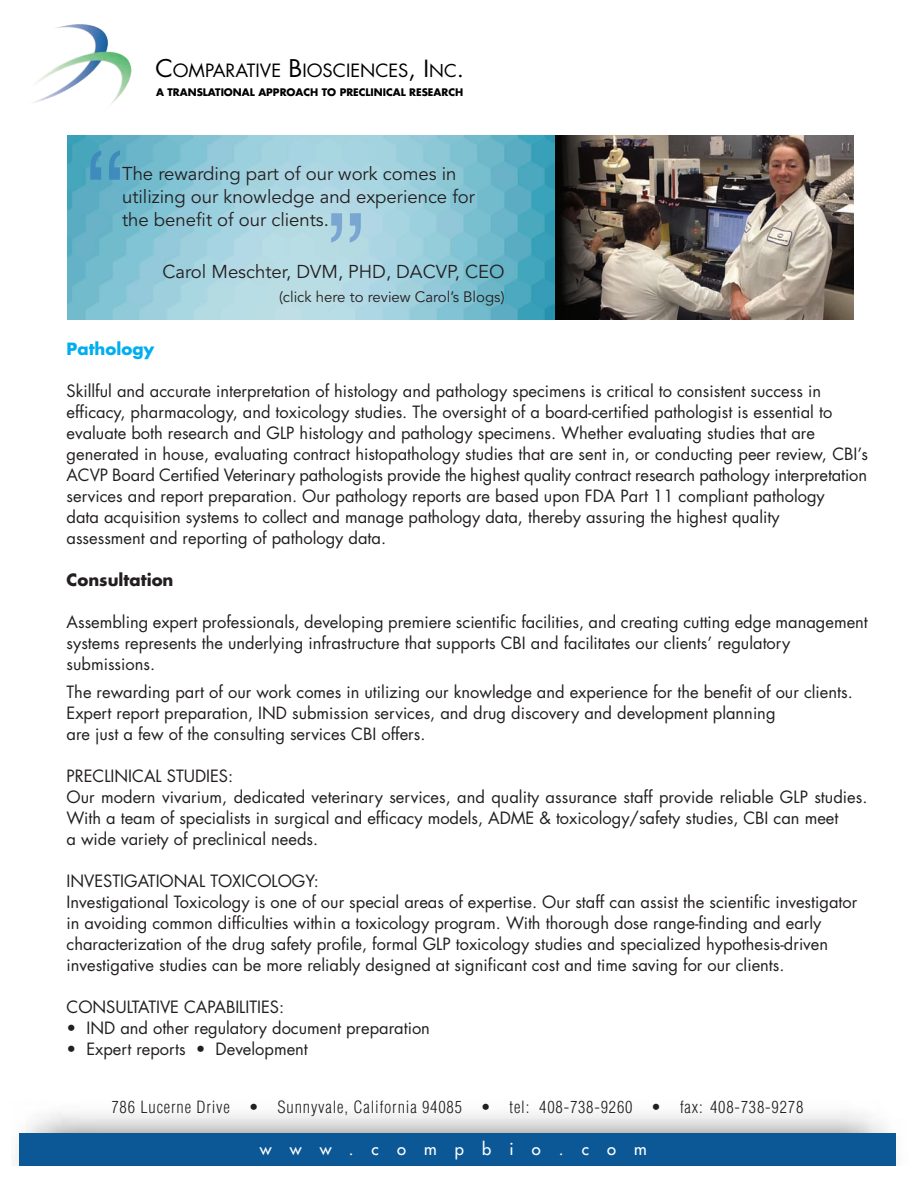
<style>
.page{position:relative;width:918px;height:1188px;background:#fff}
.page>*{position:absolute;margin:0;border:0;box-sizing:border-box;transform-origin:0 0}
.t1{font:18.6px/23.2px "Avenir";color:#231f20}
.t2{font:17.85px "Futura";color:#000}
.t3{font:16.5px/21px "Futura";color:#231f20}
.t4{font:300 condensed 16.5px "Helvetica";letter-spacing:.05em;color:#231f20}
.t5{font:16.5px "Futura";letter-spacing:1.1em;color:#fff}
.t6{font:700 16.5px "Futura";color:#231f20}
.t7{font:700 16.5px "Futura";color:#00aeef}
.t8{font:15px "Avenir";color:#231f20}
.t9{font:700 10.2px "Futura";color:#000}
.s1{font-size:23.7px}
.s2{font-size:23.1px}
.s3{font-size:17.25px}
</style>
<div class="page">
<img style="left:33px;top:24px;width:99px;height:81px">
<div style="left:19px;top:1133px;width:877px;height:33px;background:#0c5896"></div>
<img style="left:68px;top:135px;width:786px;height:185px">
<img style="left:90px;top:150px;width:30px;height:30px">
<img style="left:331px;top:213px;width:30px;height:30px">
<p class="t2" style="left:155px;top:63px;width:310px"><span class="s1">C</span>OMPARATIVE <span class="s1">B</span>IOSCIENCES<span class="s1">,</span> <span class="s2">I</span><span class="s3">NC</span><span class="s2">.</span></p>
<p class="t9" style="left:156px;top:88px;width:309px">A TRANSLATIONAL APPROACH TO PRECLINICAL RESEARCH</p>
<p class="t1" style="left:122px;top:164px;width:354px">The rewarding part of our work comes in utilizing our knowledge and experience for the benefit of our clients.</p>
<p class="t1" style="left:163px;top:262px;width:344px">Carol Meschter, DVM, PHD, DACVP, CEO</p>
<p class="t8" style="left:279px;top:291px;width:227px">(click here to review Carol’s Blogs)</p>
<p class="t7" style="left:67px;top:341px;width:89px">Pathology</p>
<p class="t3" style="left:67px;top:382px;width:803px">Skillful and accurate interpretation of histology and pathology specimens is critical to consistent success in efficacy, pharmacology, and toxicology studies. The oversight of a board-certified pathologist is essential to evaluate both research and GLP histology and pathology specimens. Whether evaluating studies that are generated in house, evaluating contract histopathology studies that are sent in, or conducting peer review, CBI’s ACVP Board Certified Veterinary pathologists provide the highest quality contract research pathology interpretation services and report preparation. Our pathology reports are based upon FDA Part 11 compliant pathology<br>data acquisition systems to collect and manage pathology data, thereby assuring the highest quality<br>assessment and reporting of pathology data.</p>
<p class="t6" style="left:67px;top:572px;width:108px">Consultation</p>
<p class="t3" style="left:67px;top:613px;width:803px">Assembling expert professionals, developing premiere scientific facilities, and creating cutting edge management systems represents the underlying infrastructure that supports CBI and facilitates our clients’ regulatory submissions.</p>
<p class="t3" style="left:67px;top:683px;width:788px">The rewarding part of our work comes in utilizing our knowledge and experience for the benefit of our clients.<br>Expert report preparation, IND submission services, and drug discovery and development planning<br>are just a few of the consulting services CBI offers.</p>
<p class="t3" style="left:67px;top:767px;width:803px">PRECLINICAL STUDIES:<br>Our modern vivarium, dedicated veterinary services, and quality assurance staff provide reliable GLP studies.<br>With a team of specialists in surgical and efficacy models, ADME &amp; toxicology/safety studies, CBI can meet<br>a wide variety of preclinical needs.</p>
<p class="t3" style="left:67px;top:872px;width:792px">INVESTIGATIONAL TOXICOLOGY:<br>Investigational Toxicology is one of our special areas of expertise. Our staff can assist the scientific investigator in avoiding common difficulties within a toxicology program. With thorough dose range-finding and early characterization of the drug safety profile, formal GLP toxicology studies and specialized hypothesis-driven investigative studies can be more reliably designed at significant cost and time saving for our clients.</p>
<p class="t3" style="left:67px;top:998px;width:219px">CONSULTATIVE CAPABILITIES:</p>
<p class="t3" style="left:67px;top:1019px;width:365px">• IND and other regulatory document preparation</p>
<p class="t3" style="left:67px;top:1040px;width:243px">• Expert reports • Development</p>
<p class="t4" style="left:111px;top:1098px;width:693px">786 Lucerne Drive • Sunnyvale, California 94085 • tel: 408-738-9260 • fax: 408-738-9278</p>
<p class="t5" style="left:260px;top:1141px;width:389px">www.compbio.com</p>
</div>
